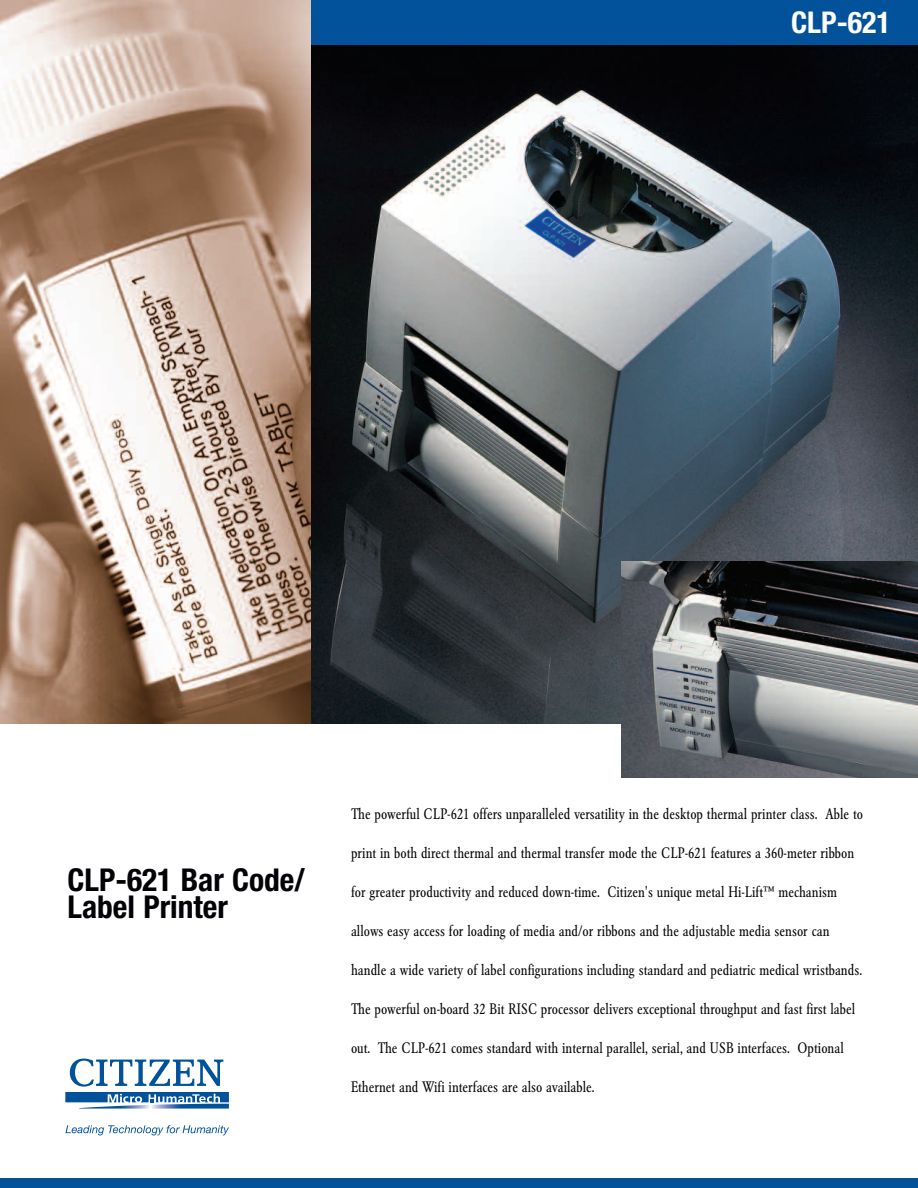
<style>
.page{position:relative;width:918px;height:1188px;background:#fff}
.page>*{position:absolute;margin:0;border:0;box-sizing:border-box;transform-origin:0 0}
.t1{font:700 condensed 31.5px/27px "Helvetica Neue";color:#020105}
.t2{font:700 condensed 30px "Helvetica Neue";color:#fff}
.t3{font:condensed 15px "Garamond BE";color:#020105}
</style>
<div class="page">
<img style="left:310px;top:45px;width:608px;height:679px">
<div style="left:0;top:1179px;width:918px;height:9px;background:#01529a"></div>
<div style="left:297px;top:0;width:621px;height:45px;background:#01529a"></div>
<img style="left:0;top:0;width:310px;height:724px">
<img style="left:621px;top:562px;width:297px;height:216px">
<svg style="left:65px;top:1059px;width:164px;height:50px"></svg>
<svg style="left:66px;top:1125px;width:163px;height:10px"></svg>
<h2 class="t2" style="left:791px;top:12px;width:101px">CLP-621</h2>
<h1 class="t1" style="left:68px;top:869px;width:239px">CLP-621 Bar Code/<br>Label Printer</h1>
<p class="t3" style="left:351px;top:808px;width:514px">The powerful CLP-621 offers unparalleled versatility in the desktop thermal printer class. Able to</p>
<p class="t3" style="left:351px;top:847px;width:505px">print in both direct thermal and thermal transfer mode the CLP-621 features a 360-meter ribbon</p>
<p class="t3" style="left:351px;top:886px;width:488px">for greater productivity and reduced down-time. Citizen's unique metal Hi-Lift™ mechanism</p>
<p class="t3" style="left:351px;top:925px;width:480px">allows easy access for loading of media and/or ribbons and the adjustable media sensor can</p>
<p class="t3" style="left:351px;top:964px;width:513px">handle a wide variety of label configurations including standard and pediatric medical wristbands.</p>
<p class="t3" style="left:351px;top:1003px;width:506px">The powerful on-board 32 Bit RISC processor delivers exceptional throughput and fast first label</p>
<p class="t3" style="left:351px;top:1042px;width:494px">out. The CLP-621 comes standard with internal parallel, serial, and USB interfaces. Optional</p>
<p class="t3" style="left:351px;top:1081px;width:245px">Ethernet and Wifi interfaces are also available.</p>
</div>
